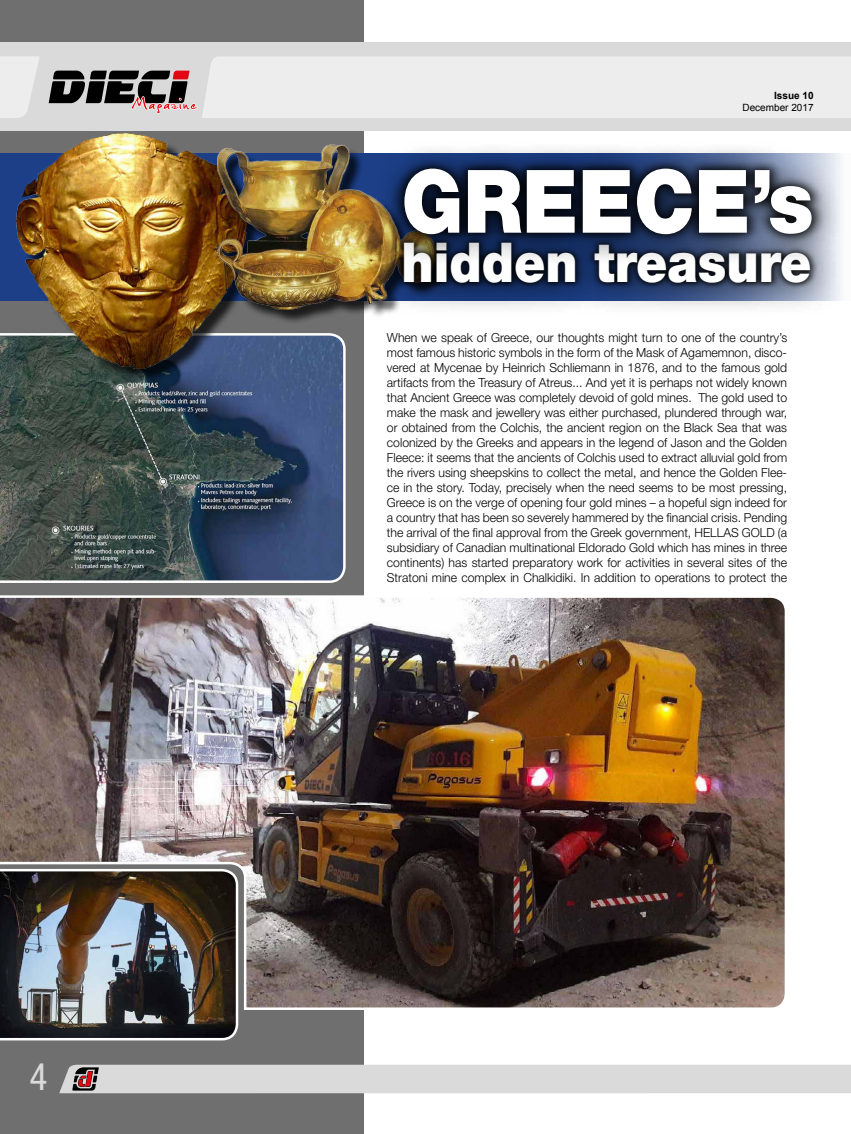
<style>
.page{position:relative;width:851px;height:1134px;background:#fff}
.page>*{position:absolute;margin:0;border:0;box-sizing:border-box;transform-origin:0 0}
.t1{font:900 87.62px "Helvetica Neue LT Std";color:#fff;scale:.91 1}
.t2{font:900 55px "Helvetica Neue LT Std";color:#fff;scale:.91 1}
.t3{font:condensed 37.5px "Helvetica Neue LT Std";color:#dadada}
.t4{font:300 12.5px/15px "Helvetica Neue LT Std";color:#000;text-align:justify}
.t5{font:10px "Arial";color:#000}
.t6{font:700 10px "Arial";color:#000}
</style>
<div class="page">
<div style="left:0;top:0;width:364px;height:1134px;background:#706f6f"></div>
<hr style="left:850px;top:43px;width:1px;height:88px;background:#dadada">
<div style="left:0;top:43px;width:850px;height:88px;background:#dadada"></div>
<div style="left:202px;top:56px;width:648px;height:62px;background:#ededed"></div>
<svg style="left:49px;top:71px;width:148px;height:43px"></svg>
<div style="left:59px;top:1065px;width:791px;height:28px;background:#dadada"></div>
<svg style="left:0;top:56px;width:39px;height:62px"></svg>
<img style="left:0;top:595px;width:785px;height:415px">
<img style="left:0;top:868px;width:239px;height:173px">
<svg style="left:0;top:333px;width:346px;height:250px;background:#43535f"></svg>
<div style="left:0;top:153px;width:16px;height:147px;background:#1c3f88"></div>
<div style="left:19px;top:135px;width:242px;height:248px;background:#000;opacity:.75"></div>
<img style="left:16px;top:133px;width:230px;height:235px">
<div style="left:219px;top:147px;width:231px;height:178px;background:#000;opacity:.75"></div>
<img style="left:217px;top:145px;width:158px;height:165px">
<div style="left:374px;top:214px;width:468px;height:103px;background:#000;opacity:.95"></div>
<div style="left:396px;top:237px;width:422px;height:52px;background:#000;opacity:.87"></div>
<div style="left:375px;top:140px;width:469px;height:127px;background:#000;opacity:.95"></div>
<div style="left:391px;top:159px;width:434px;height:85px;background:#000;opacity:.87"></div>
<h3 class="t3" style="left:29px;top:1055px;width:19px">4</h3>
<p class="t6" style="left:774px;top:89px;width:41px">Issue 10</p>
<p class="t5" style="left:742px;top:102px;width:73px">December 2017</p>
<h1 class="t1" style="left:401px;top:149px;width:454px">GREECE’s</h1>
<h2 class="t2" style="left:401px;top:230px;width:452px">hidden treasure</h2>
<p class="t4" style="left:387px;top:330px;width:401px">When we speak of Greece, our thoughts might turn to one of the country’s most famous historic symbols in the form of the Mask of Agamemnon, disco&shy;vered at Mycenae by Heinrich Schliemann in 1876, and to the famous gold artifacts from the Treasury of Atreus... And yet it is perhaps not widely known that Ancient Greece was completely devoid of gold mines. The gold used to make the mask and jewellery was either purchased, plundered through war, or obtained from the Colchis, the ancient region on the Black Sea that was colonized by the Greeks and appears in the legend of Jason and the Golden Fleece: it seems that the ancients of Colchis used to extract alluvial gold from the rivers using sheepskins to collect the metal, and hence the Golden Flee&shy;ce in the story. Today, precisely when the need seems to be most pressing, Greece is on the verge of opening four gold mines – a hopeful sign indeed for a country that has been so severely hammered by the financial crisis. Pending the arrival of the final approval from the Greek government, HELLAS GOLD (a subsidiary of Canadian multinational Eldorado Gold which has mines in three continents) has started preparatory work for activities in several sites of the Stratoni mine complex in Chalkidiki. In addition to operations to protect the</p>
</div>
